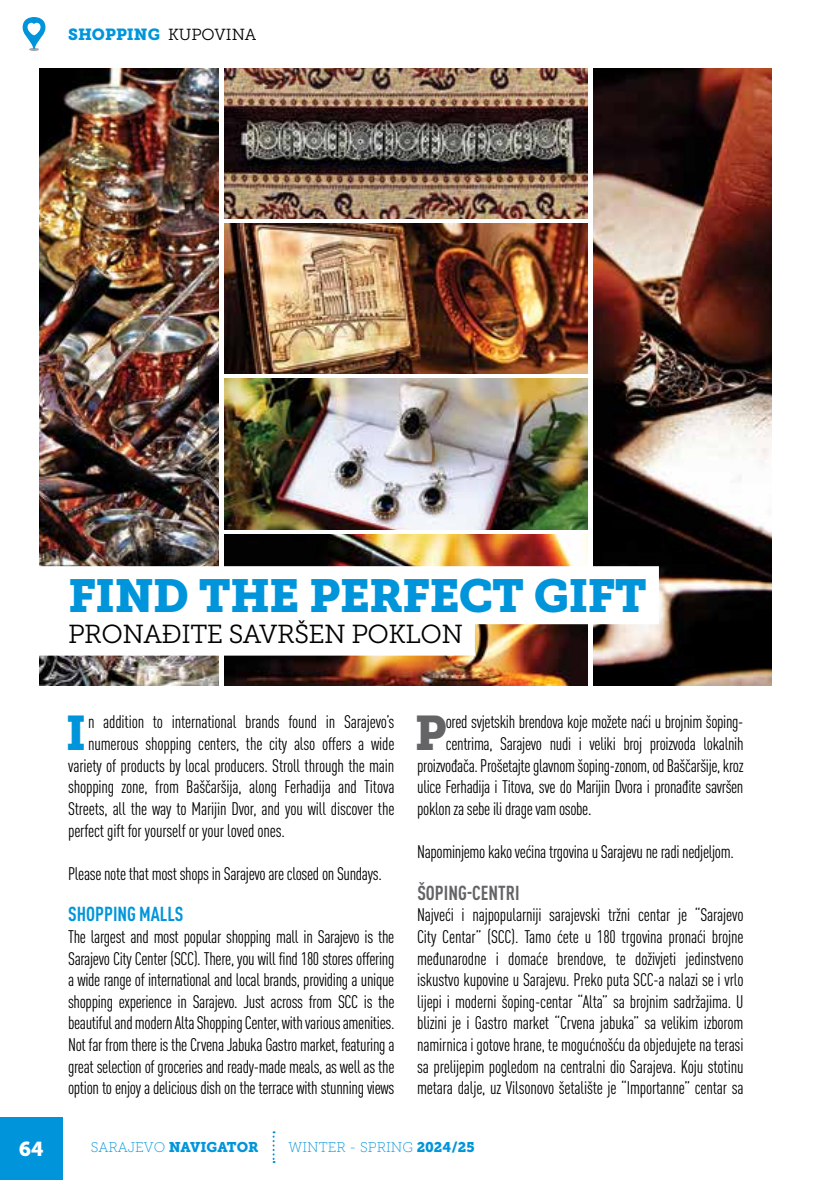
<style>
.page{position:relative;width:823px;height:1180px;background:#fff}
.page>*{position:absolute;margin:0;border:0;box-sizing:border-box;transform-origin:0 0}
.t1{font:48.2px "Museo Slab 900";color:#0095da}
.t2{font:48.2px "Museo Slab 900";color:#636466}
.t3{font:46px "Museo Slab 900";letter-spacing:-.02em;color:#0095da}
.t4{font:26px "Museo Slab 300";letter-spacing:-.02em;color:#000}
.t5{font:700 condensed 20px "DIN Pro";color:#0095da}
.t6{font:700 condensed 20px "DIN Pro";color:#636466}
.t7{font:20px "Museo Slab 900";color:#fff}
.t8{font:condensed 18px/21.6px "DIN Pro";letter-spacing:-.02em;color:#000;text-align:justify}
.t9{font:16px "Museo Slab 900";color:#0095da}
.t10{font:14px "Museo Slab 100";color:#0095da}
.t11{font:14px "Museo Slab 900";letter-spacing:-.005em;color:#0095da}
.s1{font-family:"Museo Slab 300";color:#000}
.s2{font-family:"Museo Slab 100"}
.s3{font-family:"Museo Slab 900"}
</style>
<div class="page">
<img style="left:218px;top:68px;width:370px;height:617px">
<img style="left:593px;top:68px;width:178px;height:617px">
<img style="left:40px;top:68px;width:178px;height:617px">
<img style="left:224px;top:68px;width:363px;height:150px">
<img style="left:224px;top:223px;width:363px;height:151px">
<img style="left:224px;top:379px;width:363px;height:150px">
<img style="left:224px;top:535px;width:363px;height:150px">
<div style="left:34px;top:566px;width:624px;height:58px;background:#fff"></div>
<div style="left:34px;top:611px;width:440px;height:44px;background:#fff"></div>
<div style="left:0;top:1117px;width:62px;height:62px;background:#0095da"></div>
<svg style="left:272px;top:1131px;width:2px;height:31px"></svg>
<svg style="left:22px;top:17px;width:24px;height:34px"></svg>
<p class="t9" style="left:68px;top:25px;width:189px">SHOPPING <span class="s1">KUPOVINA</span></p>
<h2 class="t3" style="left:68px;top:568px;width:579px">FIND THE PERFECT GIFT</h2>
<h3 class="t4" style="left:68px;top:619px;width:396px">PRONAĐITE SAVRŠEN POKLON</h3>
<h1 class="t1" style="left:66px;top:705px;width:17px">I</h1>
<p class="t8" style="left:88px;top:710px;width:307px">n addition to international brands found in Sarajevo’s</p>
<p class="t8" style="left:88px;top:731px;width:307px">numerous shopping centers, the city also offers a wide</p>
<p class="t8" style="left:68px;top:753px;width:327px">variety of products by local producers. Stroll through the main</p>
<p class="t8" style="left:68px;top:774px;width:328px">shopping zone, from Baščaršija, along Ferhadija and Titova</p>
<p class="t8" style="left:68px;top:796px;width:327px">Streets, all the way to Marijin Dvor, and you will discover the</p>
<p class="t8" style="left:68px;top:818px;width:218px">perfect gift for yourself or your loved ones.</p>
<p class="t8" style="left:68px;top:861px;width:315px">Please note that most shops in Sarajevo are closed on Sundays.</p>
<p class="t5" style="left:68px;top:899px;width:18px">SHOPPING</p>
<p class="t5" style="left:139px;top:899px;width:21px">MALLS</p>
<p class="t8" style="left:68px;top:924px;width:328px">The largest and most popular shopping mall in Sarajevo is the Sarajevo City Center (SCC). There, you will find 180 stores offering a wide range of international and local brands, providing a unique shopping experience in Sarajevo. Just across from SCC is the beautiful and modern Alta Shopping Center, with various amenities.<br>Not far from there is the Crvena Jabuka Gastro market, featuring a great selection of groceries and ready-made meals, as well as the option to enjoy a delicious dish on the terrace with stunning views</p>
<h1 class="t2" style="left:414px;top:705px;width:30px">P</h1>
<p class="t8" style="left:445px;top:710px;width:299px">ored svjetskih brendova koje možete naći u brojnim šoping-</p>
<p class="t8" style="left:445px;top:731px;width:299px">centrima, Sarajevo nudi i veliki broj proizvoda lokalnih</p>
<p class="t8" style="left:417px;top:753px;width:327px">proizvođača. Prošetajte glavnom šoping-zonom, od Baščaršije, kroz</p>
<p class="t8" style="left:417px;top:774px;width:327px">ulice Ferhadija i Titova, sve do Marijin Dvora i pronađite savršen</p>
<p class="t8" style="left:417px;top:796px;width:176px">poklon za sebe ili drage vam osobe.</p>
<p class="t8" style="left:417px;top:839px;width:318px">Napominjemo kako većina trgovina u Sarajevu ne radi nedjeljom.</p>
<p class="t6" style="left:417px;top:877px;width:18px">ŠOPING</p>
<p class="t6" style="left:466px;top:877px;width:15px">-CENTRI</p>
<p class="t8" style="left:417px;top:902px;width:328px">Najveći i najpopularniji sarajevski tržni centar je “Sarajevo City Centar” (SCC). Tamo ćete u 180 trgovina pronaći brojne međunarodne i domaće brendove, te doživjeti jedinstveno iskustvo kupovine u Sarajevu. Preko puta SCC-a nalazi se i vrlo lijepi i moderni šoping-centar “Alta” sa brojnim sadržajima. U blizini je i Gastro market “Crvena jabuka” sa velikim izborom namirnica i gotove hrane, te mogućnošću da objedujete na terasi sa prelijepim pogledom na centralni dio Sarajeva. Koju stotinu metara dalje, uz Vilsonovo šetalište je “Importanne” centar sa</p>
<p class="t7" style="left:19px;top:1137px;width:26px">64</p>
<p class="t11" style="left:91px;top:1138px;width:168px"><span class="s2">SARAJEVO</span> NAVIGATOR</p>
<p class="t10" style="left:288px;top:1139px;width:186px">WWWWWW W WWWWWW <span class="s3">2222222</span></p>
</div>
